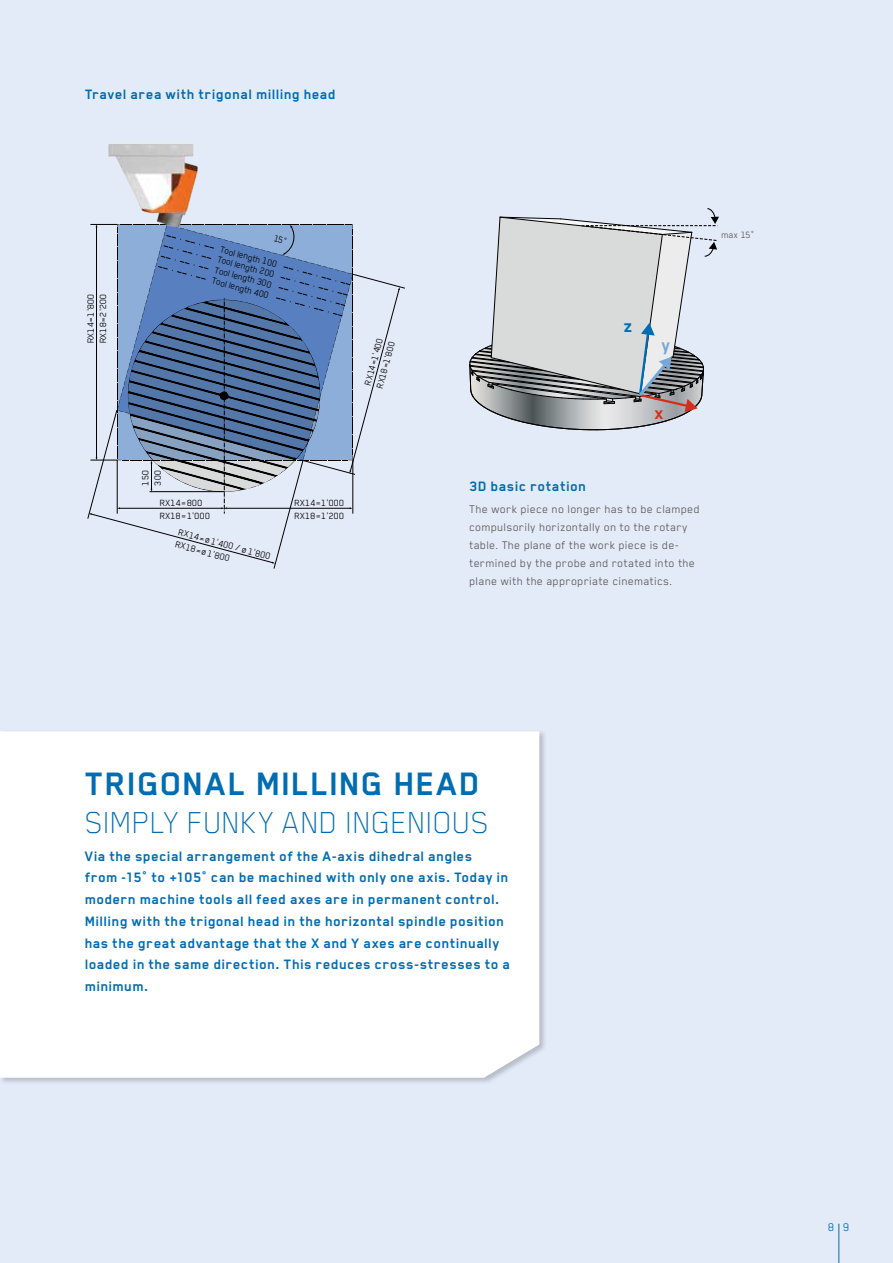
<style>
.page{position:relative;width:893px;height:1263px;background:#e4ebf8}
.page>*{position:absolute;margin:0;border:0;box-sizing:border-box;transform-origin:0 0}
.t1{font:700 37.5px "Blender Pro";letter-spacing:.02em;color:#006cb1}
.t2{font:100 35.25px "Blender Pro";color:#006cb1}
.t3{font:700 20.1px "Blender Pro";color:#006cb1}
.t4{font:700 20.1px "Blender Pro";color:#d42e1c}
.t5{font:700 20.1px "Blender Pro";color:#76a7d5}
.t6{font:700 15.75px/21.8px "Blender Pro";letter-spacing:.03em;color:#006cb1}
.t7{font:12.75px/18px "Blender Pro";letter-spacing:.02em;color:#565655}
.t8{font:12.75px "Blender Pro";color:#006cb1}
.t9{font:10.5px "Blender Pro";color:#565655}
.t10{font:10.35px/12.5px "Blender Pro";color:#000}
</style>
<div class="page">
<svg style="left:469px;top:208px;width:250px;height:222px"></svg>
<hr style="left:838px;top:1224px;width:1px;height:39px;background:#006cb1">
<img style="left:91px;top:144px;width:107px;height:80px">
<div style="left:0;top:730px;width:547px;height:355px;background:#000;opacity:.2"></div>
<div style="left:0;top:731px;width:539px;height:347px;background:#fff"></div>
<svg style="left:87px;top:224px;width:318px;height:345px"></svg>
<p class="t6" style="left:85px;top:83px;width:252px">Travel area with trigonal milling head</p>
<p class="t10" style="left:84px;top:343px;width:51px;rotate:-90deg">RX14=1'800<br>RX18=2'200</p>
<p class="t10" style="left:222px;top:243px;width:60px;rotate:15deg">Tool length 100</p>
<p class="t10" style="left:214px;top:274px;width:60px;rotate:15deg">Tool length 400</p>
<p class="t10" style="left:219px;top:254px;width:60px;line-height:10.8px;rotate:15deg">Tool length 200<br>Tool length 300</p>
<p class="t10" style="left:361px;top:383px;width:50px;rotate:-75deg">RX14=1'400<br>RX18=1'800</p>
<p class="t10" style="left:139px;top:486px;width:17px;rotate:-90deg">150<br>300</p>
<p class="t10" style="left:160px;top:496px;width:52px">RX14=800<br>RX18=1'000</p>
<p class="t10" style="left:180px;top:526px;width:97px;rotate:15deg">RX14=ø1'400 / ø1'800<br>RX18=ø1'800</p>
<p class="t10" style="left:294px;top:496px;width:51px">RX14=1'000<br>RX18=1'200</p>
<p class="t9" style="left:721px;top:229px;width:35px">max 15°</p>
<p class="t3" style="left:624px;top:315px;width:10px">z</p>
<p class="t5" style="left:662px;top:334px;width:10px">y</p>
<p class="t4" style="left:655px;top:402px;width:11px">x</p>
<p class="t6" style="left:469px;top:475px;width:118px">3D basic rotation</p>
<p class="t7" style="left:469px;top:499px;width:232px">The work piece no longer has to be clamped compulsorily horizontally on to the rotary table. The plane of the work piece is de&shy;termined by the probe and rotated into the plane with the appropriate cinematics.</p>
<h1 class="t1" style="left:85px;top:764px;width:397px">TRIGONAL MILLING HEAD</h1>
<h2 class="t2" style="left:85px;top:803px;width:406px">SIMPLY FUNKY AND INGENIOUS</h2>
<p class="t6" style="left:85px;top:845px;width:427px">Via the special arrangement of the A-axis dihedral angles<br>from -15° to +105° can be machined with only one axis. Today in modern machine tools all feed axes are in permanent control.<br>Milling with the trigonal head in the horizontal spindle position has the great advantage that the X and Y axes are continually loaded in the same direction. This reduces cross-stresses to a minimum.</p>
<p class="t8" style="left:828px;top:1220px;width:23px">8 9</p>
</div>
